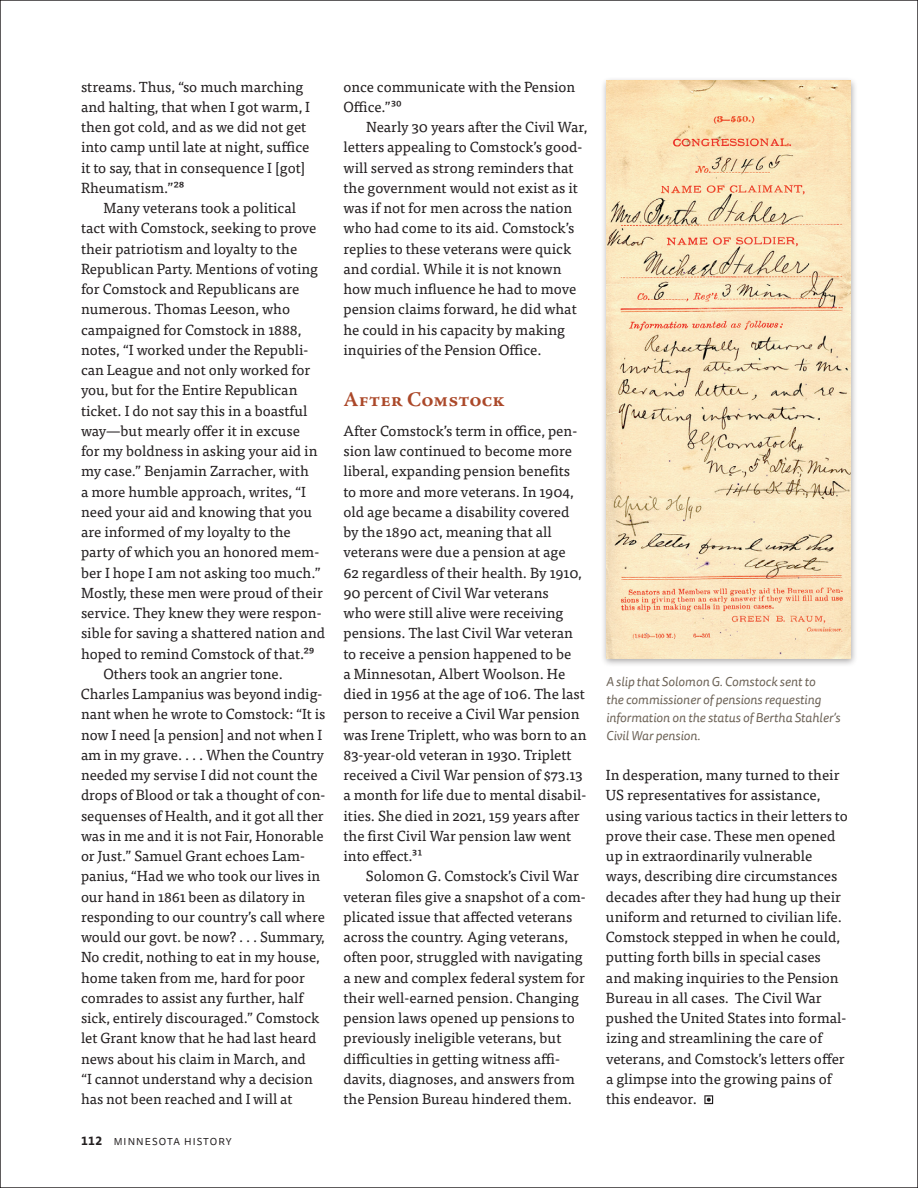
<style>
.page{position:relative;width:918px;height:1188px;background:#fff}
.page>*{position:absolute;margin:0;border:0;box-sizing:border-box;transform-origin:0 0}
.t1{font:700 21px "Adobe Jenson Pro";color:#ab4829}
.t2{font:14.55px/20.2px "Tisa Pro";color:#231f20}
.t3{font:italic 12.75px/18px "Tisa Sans Pro";color:#6c6256}
.t4{font:10.05px "Tisa Sans Pro";letter-spacing:.11em;color:#231f20}
.s1{font-weight:700;font-size:12px}
</style>
<div class="page">
<div style="left:601px;top:77px;width:257px;height:590px;background:#231f20;opacity:.4"></div>
<img style="left:606px;top:81px;width:244px;height:578px">
<svg style="left:704px;top:1095px;width:9px;height:9px"></svg>
<p class="t2" style="left:81px;top:76px;width:231px">streams. Thus, “so much marching and halting, that when I got warm, I then got cold, and as we did not get into camp until late at night, suffice it to say, that in consequence I [got]<br>Rheumatism.”28</p>
<p class="t2" style="left:104px;top:197px;width:194px">Many veterans took a political</p>
<p class="t2" style="left:81px;top:217px;width:237px">tact with Comstock, seeking to prove</p>
<p class="t2" style="left:81px;top:238px;width:218px">their patriotism and loyalty to the</p>
<p class="t2" style="left:81px;top:258px;width:239px">Republican Party. Mentions of voting</p>
<p class="t2" style="left:81px;top:278px;width:220px">for Comstock and Republicans are</p>
<p class="t2" style="left:81px;top:298px;width:211px">numerous. Thomas Leeson, who</p>
<p class="t2" style="left:81px;top:319px;width:222px">campaigned for Comstock in 1888,</p>
<p class="t2" style="left:81px;top:339px;width:229px">notes, “I worked under the Republi-</p>
<p class="t2" style="left:81px;top:359px;width:231px">can League and not only worked for</p>
<p class="t2" style="left:81px;top:379px;width:218px">you, but for the Entire Republican</p>
<p class="t2" style="left:81px;top:400px;width:228px">ticket. I do not say this in a boastful</p>
<p class="t2" style="left:81px;top:420px;width:221px">way—but mearly offer it in excuse</p>
<p class="t2" style="left:81px;top:440px;width:238px">for my boldness in asking your aid in</p>
<p class="t2" style="left:81px;top:460px;width:229px">my case.” Benjamin Zarracher, with</p>
<p class="t2" style="left:81px;top:481px;width:227px">a more humble approach, writes, “I</p>
<p class="t2" style="left:81px;top:501px;width:233px">need your aid and knowing that you</p>
<p class="t2" style="left:81px;top:521px;width:211px">are informed of my loyalty to the</p>
<p class="t2" style="left:81px;top:541px;width:240px">party of which you an honored mem-</p>
<p class="t2" style="left:81px;top:562px;width:241px">ber I hope I am not asking too much.”</p>
<p class="t2" style="left:81px;top:582px;width:243px">Mostly, these men were proud of their</p>
<p class="t2" style="left:81px;top:602px;width:242px">service. They knew they were respon-</p>
<p class="t2" style="left:81px;top:622px;width:246px">sible for saving a shattered nation and</p>
<p class="t2" style="left:81px;top:643px;width:235px">hoped to remind Comstock of that.29</p>
<p class="t2" style="left:104px;top:663px;width:181px">Others took an angrier tone.</p>
<p class="t2" style="left:81px;top:683px;width:243px">Charles Lampanius was beyond indig-</p>
<p class="t2" style="left:81px;top:703px;width:246px">nant when he wrote to Comstock: “It is</p>
<p class="t2" style="left:81px;top:724px;width:243px">now I need [a pension] and not when I</p>
<p class="t2" style="left:81px;top:744px;width:245px">am in my grave. . . . When the Country</p>
<p class="t2" style="left:81px;top:764px;width:238px">needed my servise I did not count the</p>
<p class="t2" style="left:81px;top:784px;width:246px">drops of Blood or tak a thought of con-</p>
<p class="t2" style="left:81px;top:805px;width:244px">sequenses of Health, and it got all ther</p>
<p class="t2" style="left:81px;top:825px;width:244px">was in me and it is not Fair, Honorable</p>
<p class="t2" style="left:81px;top:845px;width:226px">or Just.” Samuel Grant echoes Lam-</p>
<p class="t2" style="left:81px;top:865px;width:241px">panius, “Had we who took our lives in</p>
<p class="t2" style="left:81px;top:886px;width:226px">our hand in 1861 been as dilatory in</p>
<p class="t2" style="left:81px;top:906px;width:246px">responding to our country’s call where</p>
<p class="t2" style="left:81px;top:926px;width:245px">would our govt. be now? . . . Summary,</p>
<p class="t2" style="left:81px;top:946px;width:240px">No credit, nothing to eat in my house,</p>
<p class="t2" style="left:81px;top:967px;width:225px">home taken from me, hard for poor</p>
<p class="t2" style="left:81px;top:987px;width:224px">comrades to assist any further, half</p>
<p class="t2" style="left:81px;top:1007px;width:240px">sick, entirely discouraged.” Comstock</p>
<p class="t2" style="left:81px;top:1027px;width:237px">let Grant know that he had last heard</p>
<p class="t2" style="left:81px;top:1048px;width:226px">news about his claim in March, and</p>
<p class="t2" style="left:81px;top:1068px;width:233px">“I cannot understand why a decision</p>
<p class="t2" style="left:81px;top:1088px;width:213px">has not been reached and I will at</p>
<p class="t4" style="left:81px;top:1134px;width:152px"><span class="s1">112</span> MINNESOTA HISTORY</p>
<p class="t2" style="left:344px;top:76px;width:233px">once communicate with the Pension<br>Office.”30</p>
<p class="t2" style="left:344px;top:116px;width:245px;text-indent:22px">Nearly 30 years after the Civil War, letters appealing to Comstock’s good&shy;will served as strong reminders that the government would not exist as it was if not for men across the nation who had come to its aid. Comstock’s replies to these veterans were quick and cordial. While it is not known how much influence he had to move pension claims forward, he did what he could in his capacity by making inquiries of the Pension Office.</p>
<h1 class="t1" style="left:344px;top:387px;width:163px">After Comstock</h1>
<p class="t2" style="left:344px;top:420px;width:244px">After Comstock’s term in office, pen&shy;sion law continued to become more liberal, expanding pension benefits to more and more veterans. In 1904, old age became a disability covered by the 1890 act, meaning that all veterans were due a pension at age<br>62 regardless of their health. By 1910, 90 percent of Civil War veterans<br>who were still alive were receiving pensions. The last Civil War veteran to receive a pension happened to be<br>a Minnesotan, Albert Woolson. He died in 1956 at the age of 106. The last person to receive a Civil War pension was Irene Triplett, who was born to an 83-year-old veteran in 1930. Triplett received a Civil War pension of $73.13 a month for life due to mental disabil&shy;ities. She died in 2021, 159 years after the first Civil War pension law went into effect.31</p>
<p class="t2" style="left:344px;top:865px;width:244px;text-indent:22px">Solomon G. Comstock’s Civil War veteran files give a snapshot of a com&shy;plicated issue that affected veterans across the country. Aging veterans, often poor, struggled with navigating a new and complex federal system for their well-earned pension. Changing pension laws opened up pensions to previously ineligible veterans, but difficulties in getting witness affi&shy;davits, diagnoses, and answers from the Pension Bureau hindered them.</p>
<p class="t3" style="left:606px;top:672px;width:236px">A slip that Solomon G. Comstock sent to<br>the commissioner of pensions requesting information on the status of Bertha Stahler’s Civil War pension.</p>
<p class="t2" style="left:606px;top:764px;width:243px">In desperation, many turned to their US representatives for assistance, using various tactics in their letters to prove their case. These men opened up in extraordinarily vulnerable ways, describing dire circumstances decades after they had hung up their uniform and returned to civilian life.<br>Comstock stepped in when he could, putting forth bills in special cases and making inquiries to the Pension Bureau in all cases. The Civil War pushed the United States into formal&shy;izing and streamlining the care of veterans, and Comstock’s letters offer a glimpse into the growing pains of this endeavor.</p>
</div>
